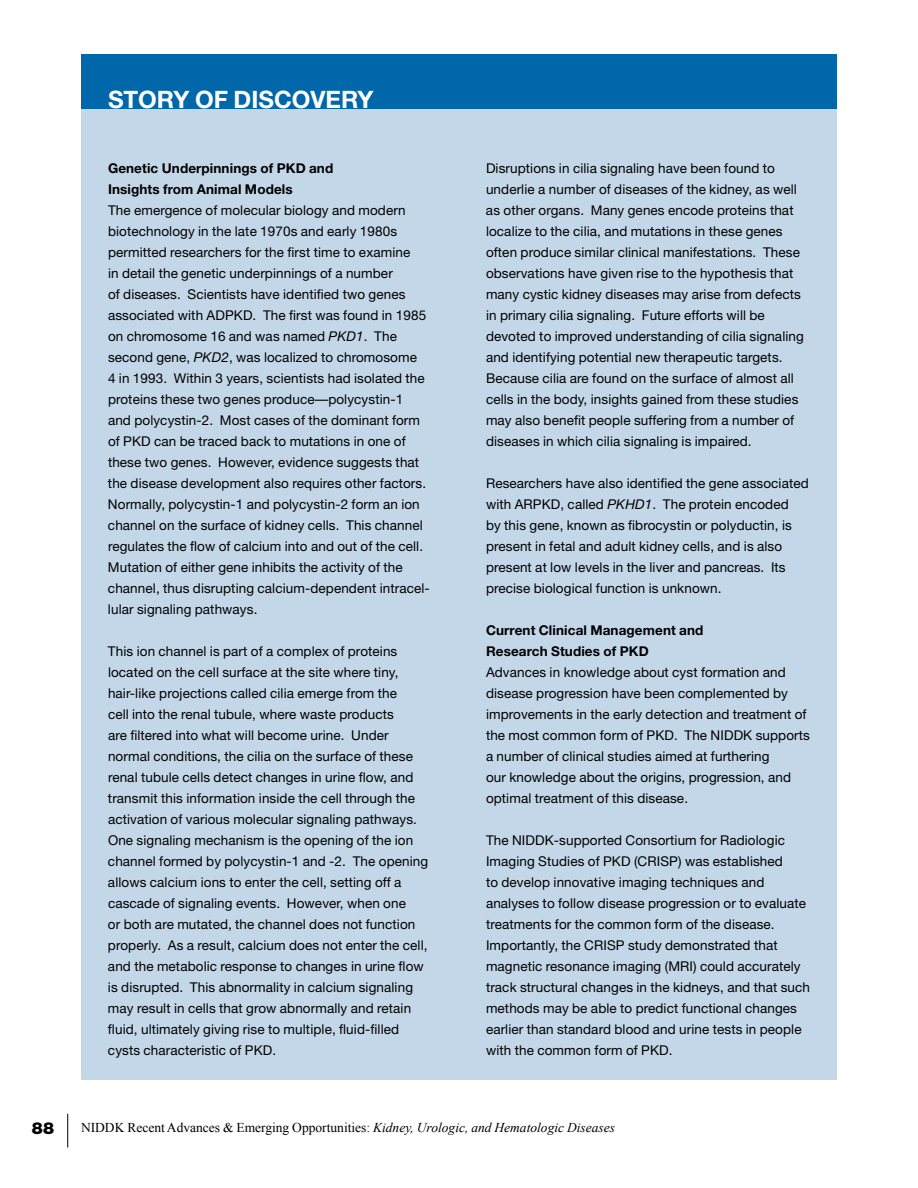
<style>
.page{position:relative;width:918px;height:1188px;background:#fff}
.page>*{position:absolute;margin:0;border:0;box-sizing:border-box;transform-origin:0 0}
.t1{font:700 24px "Helvetica Neue";color:#fff}
.t2{font:900 16.5px "Helvetica Neue";color:#000}
.t3{font:13.5px/21px "Helvetica Neue";letter-spacing:.01em;color:#000}
.t4{font:13.5px "Times New Roman";color:#000}
.s1{font-weight:700}
.s2{font-style:italic}
</style>
<div class="page">
<hr style="left:67px;top:1114px;width:1px;height:34px;background:#000">
<div style="left:81px;top:54px;width:756px;height:1026px;background:#c3d7e8"></div>
<div style="left:81px;top:54px;width:756px;height:54px;background:#0067ab"></div>
<p class="t1" style="left:108px;top:85px;width:267px">STORY OF DISCOVERY</p>
<p class="t3" style="left:108px;top:157px;width:323px"><span class="s1">Genetic Underpinnings of PKD and<br>Insights from Animal Models<br></span>The emergence of molecular biology and modern biotechnology in the late 1970s and early 1980s permitted researchers for the first time to examine<br>in detail the genetic underpinnings of a number<br>of diseases. Scientists have identified two genes associated with ADPKD. The first was found in 1985 on chromosome 16 and was named <span class="s2">PKD1</span>. The second gene, <span class="s2">PKD2</span>, was localized to chromosome<br>4 in 1993. Within 3 years, scientists had isolated the proteins these two genes produce—polycystin-1 and polycystin-2. Most cases of the dominant form of PKD can be traced back to mutations in one of these two genes. However, evidence suggests that the disease development also requires other factors.<br>Normally, polycystin-1 and polycystin-2 form an ion channel on the surface of kidney cells. This channel regulates the flow of calcium into and out of the cell.<br>Mutation of either gene inhibits the activity of the channel, thus disrupting calcium-dependent intracel&shy;lular signaling pathways.</p>
<p class="t3" style="left:108px;top:640px;width:322px">This ion channel is part of a complex of proteins located on the cell surface at the site where tiny, hair-like projections called cilia emerge from the<br>cell into the renal tubule, where waste products<br>are filtered into what will become urine. Under normal conditions, the cilia on the surface of these renal tubule cells detect changes in urine flow, and transmit this information inside the cell through the activation of various molecular signaling pathways.<br>One signaling mechanism is the opening of the ion channel formed by polycystin-1 and -2. The opening allows calcium ions to enter the cell, setting off a cascade of signaling events. However, when one<br>or both are mutated, the channel does not function properly. As a result, calcium does not enter the cell, and the metabolic response to changes in urine flow is disrupted. This abnormality in calcium signaling may result in cells that grow abnormally and retain fluid, ultimately giving rise to multiple, fluid-filled cysts characteristic of PKD.</p>
<p class="t3" style="left:486px;top:157px;width:319px">Disruptions in cilia signaling have been found to underlie a number of diseases of the kidney, as well as other organs. Many genes encode proteins that localize to the cilia, and mutations in these genes often produce similar clinical manifestations. These observations have given rise to the hypothesis that many cystic kidney diseases may arise from defects in primary cilia signaling. Future efforts will be devoted to improved understanding of cilia signaling and identifying potential new therapeutic targets.<br>Because cilia are found on the surface of almost all cells in the body, insights gained from these studies may also benefit people suffering from a number of diseases in which cilia signaling is impaired.</p>
<p class="t3" style="left:486px;top:472px;width:324px">Researchers have also identified the gene associated with ARPKD, called <span class="s2">PKHD1</span>. The protein encoded<br>by this gene, known as fibrocystin or polyductin, is present in fetal and adult kidney cells, and is also present at low levels in the liver and pancreas. Its precise biological function is unknown.</p>
<p class="t3" style="left:486px;top:620px;width:325px"><span class="s1">Current Clinical Management and<br>Research Studies of PKD<br></span>Advances in knowledge about cyst formation and disease progression have been complemented by improvements in the early detection and treatment of the most common form of PKD. The NIDDK supports a number of clinical studies aimed at furthering<br>our knowledge about the origins, progression, and optimal treatment of this disease.</p>
<p class="t3" style="left:486px;top:830px;width:326px">The NIDDK-supported Consortium for Radiologic Imaging Studies of PKD (CRISP) was established<br>to develop innovative imaging techniques and analyses to follow disease progression or to evaluate treatments for the common form of the disease.<br>Importantly, the CRISP study demonstrated that magnetic resonance imaging (MRI) could accurately track structural changes in the kidneys, and that such methods may be able to predict functional changes earlier than standard blood and urine tests in people with the common form of PKD.</p>
<p class="t2" style="left:32px;top:1118px;width:24px">88</p>
<p class="t4" style="left:81px;top:1120px;width:536px">NIDDK Recent Advances &amp; Emerging Opportunities: <span class="s2">Kidney, Urologic, and Hematologic Diseases</span></p>
</div>
